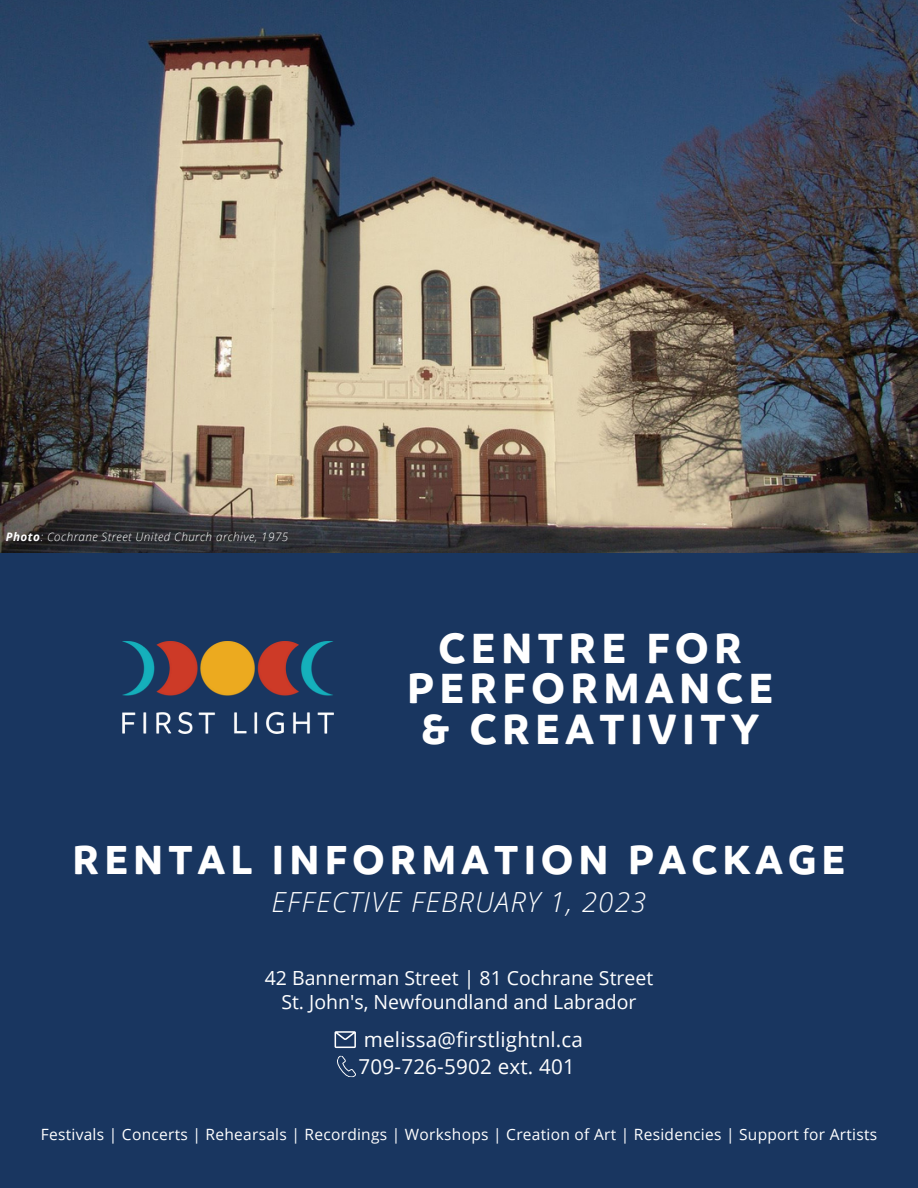
<style>
.page{position:relative;width:918px;height:1188px;background:#193660}
.page>*{position:absolute;margin:0;border:0;box-sizing:border-box;transform-origin:0 0}
.t1{font:700 45.45px/40.5px "Branding";letter-spacing:.12em;color:#fff;text-align:center}
.t2{font:700 43.65px "Branding";letter-spacing:.12em;color:#fff}
.t3{font:italic 300 27.75px "Open Sans";letter-spacing:.045em;color:#fff}
.t4{font:20.55px/27.2px "Open Sans";letter-spacing:.01em;color:#fff}
.t5{font:19.5px/24.8px "Open Sans";color:#fff;text-align:center}
.t6{font:15.45px "Open Sans";letter-spacing:.02em;color:#fff}
.t7{font:italic 300 11.7px "Open Sans";letter-spacing:.04em;color:#fff}
.s1{font-weight:700}
</style>
<div class="page">
<img style="left:0;top:0;width:918px;height:552px">
<img style="left:122px;top:641px;width:212px;height:92px">
<svg style="left:335px;top:1031px;width:21px;height:17px"></svg>
<svg style="left:337px;top:1055px;width:19px;height:23px"></svg>
<p class="t7" style="left:6px;top:528px;width:284px"><span class="s1">Photo</span>: Cochrane Street United Church archive, 1975</p>
<h1 class="t1" style="left:407px;top:626px;width:367px">CENTRE FOR<br>PERFORMANCE &amp; CREATIVITY</h1>
<h2 class="t2" style="left:73px;top:831px;width:774px">RENTAL INFORMATION PACKAGE</h2>
<h3 class="t3" style="left:272px;top:883px;width:376px">EFFECTIVE FEBRUARY 1, 2023</h3>
<p class="t5" style="left:265px;top:965px;width:390px">42 Bannerman Street | 81 Cochrane Street<br>St. John's, Newfoundland and Labrador</p>
<h3 class="t4" style="left:359px;top:1025px;width:226px">melissa@firstlightnl.ca<br>709-726-5902 ext. 401</h3>
<p class="t6" style="left:41px;top:1124px;width:838px">Festivals | Concerts | Rehearsals | Recordings | Workshops | Creation of Art | Residencies | Support for Artists</p>
</div>
